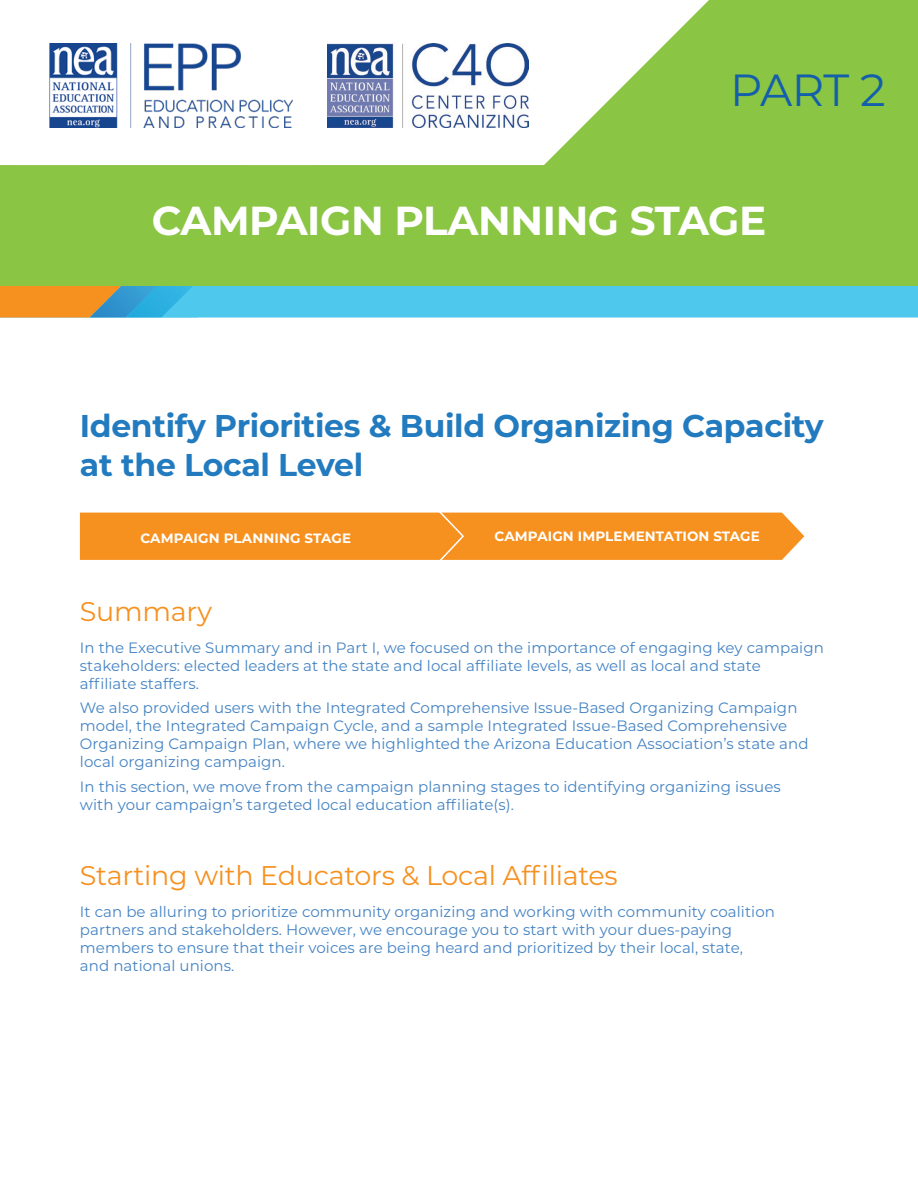
<style>
.page{position:relative;width:918px;height:1188px;background:#fff}
.page>*{position:absolute;margin:0;border:0;box-sizing:border-box;transform-origin:0 0}
.t1{font:45px "Montserrat";color:#135fab}
.t2{font:700 40.5px "Montserrat";letter-spacing:-.01em;color:#fff}
.t3{font:700 31.5px/38.5px "Montserrat";letter-spacing:-.01em;color:#237bbf}
.t4{font:27px "Montserrat";letter-spacing:-.01em;color:#f69120}
.t5{font:15px/18px "Montserrat";letter-spacing:.005em;color:#4483c3}
.t6{font:700 13.5px "Montserrat";letter-spacing:.01em;color:#fff}
</style>
<div class="page">
<svg style="left:0;top:286px;width:918px;height:32px;background:#61bfd3"></svg>
<div style="left:0;top:0;width:918px;height:286px;background:#8ac543"></div>
<svg style="left:474px;top:0;width:235px;height:165px;fill:#fff"></svg>
<div style="left:242px;top:0;width:232px;height:165px;background:#fff"></div>
<div style="left:0;top:0;width:242px;height:165px;background:#fff"></div>
<img style="left:50px;top:43px;width:242px;height:85px">
<img style="left:328px;top:43px;width:201px;height:85px">
<div style="left:80px;top:512px;width:724px;height:48px;background:#f69120"></div>
<p class="t1" style="left:730px;top:59px;width:157px">PART 2</p>
<p class="t2" style="left:152px;top:192px;width:616px">CAMPAIGN PLANNING STAGE</p>
<p class="t3" style="left:80px;top:405px;width:745px">Identify Priorities &amp; Build Organizing Capacity at the Local Level</p>
<p class="t6" style="left:140px;top:528px;width:212px">CAMPAIGN PLANNING STAGE</p>
<p class="t6" style="left:495px;top:527px;width:267px">CAMPAIGN IMPLEMENTATION STAGE</p>
<p class="t4" style="left:80px;top:593px;width:134px">Summary</p>
<p class="t5" style="left:80px;top:638px;width:745px">In the Executive Summary and in Part I, we focused on the importance of engaging key campaign stakeholders: elected leaders at the state and local affiliate levels, as well as local and state<br>affiliate staffers.</p>
<p class="t5" style="left:80px;top:699px;width:730px">We also provided users with the Integrated Comprehensive Issue-Based Organizing Campaign model, the Integrated Campaign Cycle, and a sample Integrated Issue-Based Comprehensive Organizing Campaign Plan, where we highlighted the Arizona Education Association’s state and local organizing campaign.</p>
<p class="t5" style="left:80px;top:777px;width:702px">In this section, we move from the campaign planning stages to identifying organizing issues with your campaign’s targeted local education affiliate(s).</p>
<p class="t4" style="left:80px;top:857px;width:539px">Starting with Educators &amp; Local Affiliates</p>
<p class="t5" style="left:80px;top:902px;width:697px">It can be alluring to prioritize community organizing and working with community coalition partners and stakeholders. However, we encourage you to start with your dues-paying members to ensure that their voices are being heard and prioritized by their local, state, and national unions.</p>
</div>
